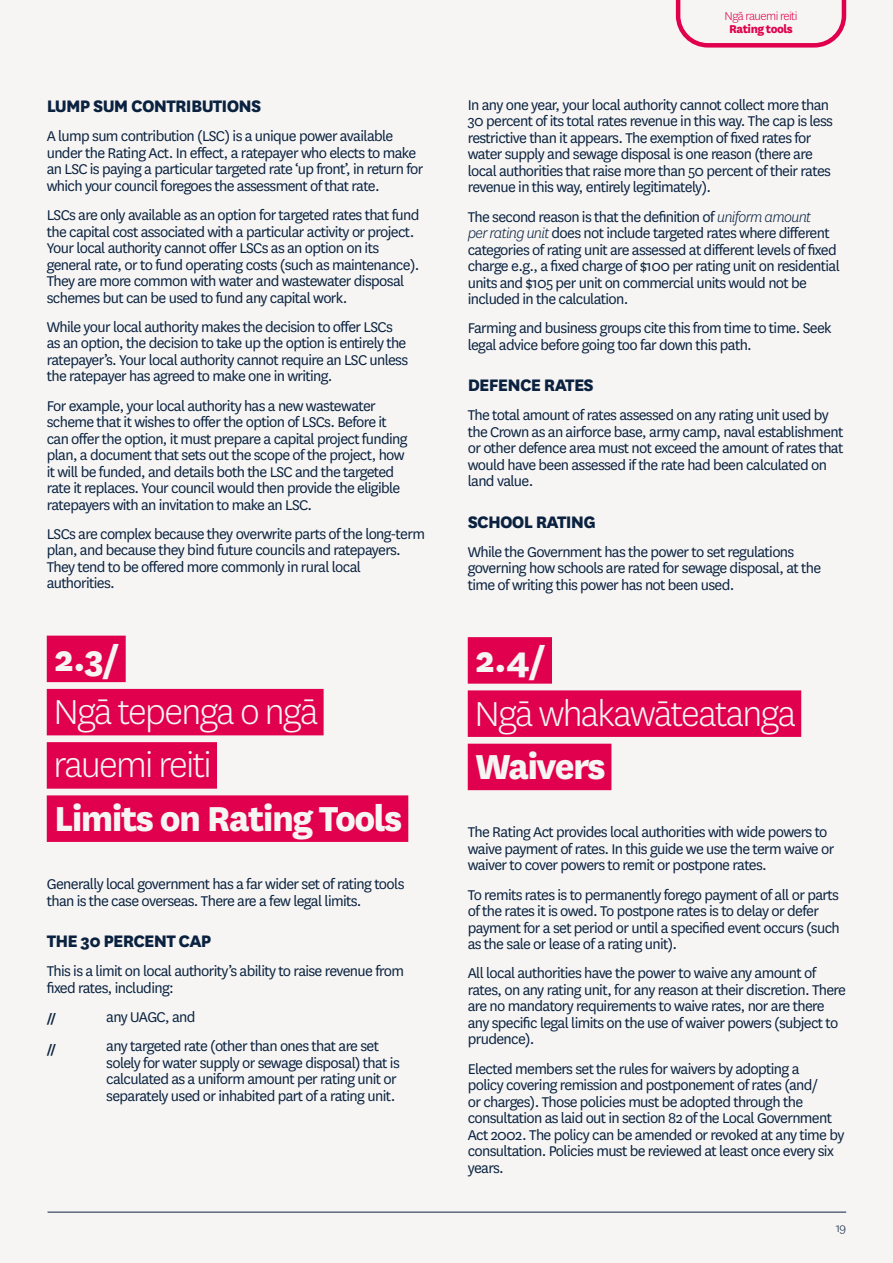
<style>
.page{position:relative;width:893px;height:1263px;background:#f6f5f3}
.page>*{position:absolute;margin:0;border:0;box-sizing:border-box;transform-origin:0 0}
.t1{font:300 40.5px/53.2px "National";letter-spacing:-.04em;color:#f6f5f3}
.t2{font:800 40.5px "National";letter-spacing:-.04em;color:#f6f5f3}
.t3{font:800 19.5px "National";letter-spacing:-.04em;color:#0a2240}
.t4{font:16.5px/16.5px "National";letter-spacing:-.04em;color:#0a2240}
.t5{font:700 13.5px "National";color:#0c2340}
.t6{font:300 13.5px "National";color:#0a2240}
.t7{font:300 13.35px "National";letter-spacing:-.04em;color:#e0004d}
.t8{font:800 13.35px "National";letter-spacing:-.04em;color:#e0004d}
.s1{font-weight:300;font-style:italic}
</style>
<div class="page">
<svg style="left:676px;top:0;width:170px;height:48px"></svg>
<div style="left:47px;top:636px;width:79px;height:46px;background:#e0004d"></div>
<div style="left:47px;top:689px;width:277px;height:46px;background:#e0004d"></div>
<div style="left:47px;top:742px;width:170px;height:47px;background:#e0004d"></div>
<div style="left:47px;top:795px;width:361px;height:47px;background:#e0004d"></div>
<div style="left:468px;top:637px;width:84px;height:47px;background:#e0004d"></div>
<div style="left:468px;top:690px;width:333px;height:47px;background:#e0004d"></div>
<div style="left:468px;top:744px;width:143px;height:46px;background:#e0004d"></div>
<hr style="left:48px;top:1212px;width:798px;height:1px;background:#0c2340">
<p class="t3" style="left:47px;top:92px;width:216px">LUMP SUM CONTRIBUTIONS</p>
<p class="t4" style="left:47px;top:127px;width:378px">A lump sum contribution (LSC) is a unique power available under the Rating Act. In effect, a ratepayer who elects to make an LSC is paying a particular targeted rate ‘up front’, in return for which your council foregoes the assessment of that rate.</p>
<p class="t4" style="left:47px;top:206px;width:374px">LSCs are only available as an option for targeted rates that fund the capital cost associated with a particular activity or project.<br>Your local authority cannot offer LSCs as an option on its general rate, or to fund operating costs (such as maintenance).<br>They are more common with water and wastewater disposal schemes but can be used to fund any capital work.</p>
<p class="t4" style="left:47px;top:318px;width:363px">While your local authority makes the decision to offer LSCs as an option, the decision to take up the option is entirely the ratepayer’s. Your local authority cannot require an LSC unless the ratepayer has agreed to make one in writing.</p>
<p class="t4" style="left:47px;top:397px;width:362px">For example, your local authority has a new wastewater scheme that it wishes to offer the option of LSCs. Before it can offer the option, it must prepare a capital project funding plan, a document that sets out the scope of the project, how it will be funded, and details both the LSC and the targeted rate it replaces. Your council would then provide the eligible ratepayers with an invitation to make an LSC.</p>
<p class="t4" style="left:47px;top:525px;width:380px">LSCs are complex because they overwrite parts of the long-term plan, and because they bind future councils and ratepayers.<br>They tend to be offered more commonly in rural local authorities.</p>
<h1 class="t2" style="left:54px;top:629px;width:67px">2.3/</h1>
<h1 class="t1" style="left:54px;top:684px;width:266px">Ngā tepenga o ngā rauemi reiti</h1>
<h1 class="t2" style="left:54px;top:789px;width:350px">Limits on Rating Tools</h1>
<p class="t4" style="left:47px;top:875px;width:359px">Generally local government has a far wider set of rating tools than is the case overseas. There are a few legal limits.</p>
<p class="t3" style="left:47px;top:927px;width:166px">THE 30 PERCENT CAP</p>
<p class="t4" style="left:47px;top:962px;width:359px">This is a limit on local authority’s ability to raise revenue from fixed rates, including:</p>
<p class="t4" style="left:106px;top:1001px;width:274px;line-height:29.2px">any UAGC, and<br>any targeted rate (other than ones that are set</p>
<p class="t4" style="left:106px;top:1054px;width:295px">solely for water supply or sewage disposal) that is calculated as a uniform amount per rating unit or separately used or inhabited part of a rating unit.</p>
<p class="t5" style="left:47px;top:1008px;width:11px">//</p>
<p class="t5" style="left:47px;top:1039px;width:11px">//</p>
<p class="t7" style="left:724px;top:7px;width:74px">Ngā rauemi reiti</p>
<p class="t8" style="left:729px;top:20px;width:65px">Rating tools</p>
<p class="t4" style="left:468px;top:96px;width:367px">In any one year, your local authority cannot collect more than 30 percent of its total rates revenue in this way. The cap is less restrictive than it appears. The exemption of fixed rates for water supply and sewage disposal is one reason (there are local authorities that raise more than 50 percent of their rates revenue in this way, entirely legitimately).</p>
<p class="t4" style="left:468px;top:208px;width:374px">The second reason is that the definition of <span class="s1">uniform amount<br>per rating unit</span> does not include targeted rates where different categories of rating unit are assessed at different levels of fixed charge e.g., a fixed charge of $100 per rating unit on residential units and $105 per unit on commercial units would not be included in the calculation.</p>
<p class="t4" style="left:468px;top:319px;width:365px">Farming and business groups cite this from time to time. Seek legal advice before going too far down this path.</p>
<p class="t3" style="left:468px;top:371px;width:128px">DEFENCE RATES</p>
<p class="t4" style="left:468px;top:406px;width:377px">The total amount of rates assessed on any rating unit used by the Crown as an airforce base, army camp, naval establishment or other defence area must not exceed the amount of rates that would have been assessed if the rate had been calculated on land value.</p>
<p class="t3" style="left:468px;top:507px;width:130px">SCHOOL RATING</p>
<p class="t4" style="left:468px;top:543px;width:355px">While the Government has the power to set regulations governing how schools are rated for sewage disposal, at the time of writing this power has not been used.</p>
<h1 class="t2" style="left:475px;top:631px;width:73px">2.4/</h1>
<h1 class="t1" style="left:474px;top:685px;width:323px">Ngā whakawāteatanga</h1>
<h1 class="t2" style="left:475px;top:737px;width:132px">Waivers</h1>
<p class="t4" style="left:468px;top:823px;width:368px">The Rating Act provides local authorities with wide powers to waive payment of rates. In this guide we use the term waive or waiver to cover powers to remit or postpone rates.</p>
<p class="t4" style="left:468px;top:886px;width:373px">To remits rates is to permanently forego payment of all or parts of the rates it is owed. To postpone rates is to delay or defer payment for a set period or until a specified event occurs (such as the sale or lease of a rating unit).</p>
<p class="t4" style="left:468px;top:964px;width:380px">All local authorities have the power to waive any amount of rates, on any rating unit, for any reason at their discretion. There are no mandatory requirements to waive rates, nor are there any specific legal limits on the use of waiver powers (subject to prudence).</p>
<p class="t4" style="left:468px;top:1060px;width:378px">Elected members set the rules for waivers by adopting a<br>policy covering remission and postponement of rates (and/<br>or charges). Those policies must be adopted through the consultation as laid out in section 82 of the Local Government Act 2002. The policy can be amended or revoked at any time by consultation. Policies must be reviewed at least once every six years.</p>
<p class="t6" style="left:836px;top:1220px;width:12px">19</p>
</div>
